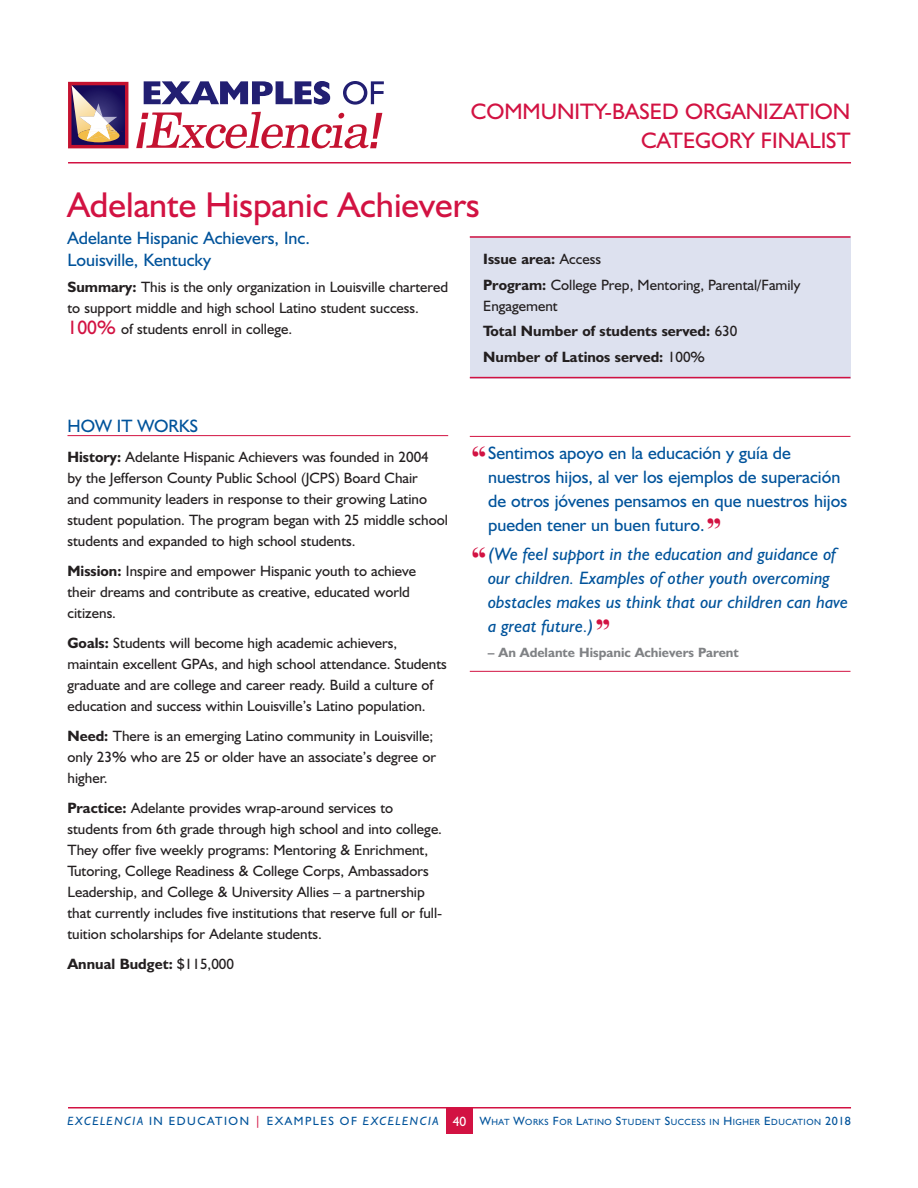
<style>
.page{position:relative;width:918px;height:1188px;background:#fff}
.page>*{position:absolute;margin:0;border:0;box-sizing:border-box;transform-origin:0 0}
.t1{font:36px "Humanist 521 BT";color:#d21242}
.t2{font:22.5px/30px "Humanist 521 BT";color:#d21242;text-align:right}
.t3{font:18px/24px "Humanist 521 BT";color:#00539b}
.t4{font:italic 18px/24px "Humanist 521 BT";color:#00539b}
.t5{font:15px/21px "Humanist 521 BT";color:#231f20}
.t6{font:700 15px/25.5px "Humanist 521 BT";color:#231f20}
.t7{font:700 13.5px "Humanist 521 BT";color:#808285}
.t8{font:9px "Humanist 521 BT";letter-spacing:.055em;color:#00539b}
.s1{font-weight:700}
.s2{font-size:19.5px;color:#d21242}
.s3{font-weight:400}
.s4{font-family:"Bauer Bodoni";font-weight:900;font-size:30px;color:#d21242}
.s5{font-family:"Bauer Bodoni";font-weight:900;font-style:normal;font-size:30px;color:#d21242}
.s6{font-style:italic;font-size:12px}
.s7{font-size:12px}
.s8{font-size:12px;color:#d21242}
.s9{font-size:13.5px;color:#fff}
</style>
<div class="page">
<hr style="left:68px;top:162px;width:783px;height:2px;background:#d21242">
<hr style="left:68px;top:1107px;width:783px;height:1px;background:#d21242">
<div style="left:446px;top:1107px;width:27px;height:27px;background:#d21242"></div>
<svg style="left:136px;top:112px;width:246px;height:36px"></svg>
<svg style="left:144px;top:81px;width:186px;height:24px"></svg>
<svg style="left:343px;top:81px;width:41px;height:24px"></svg>
<svg style="left:68px;top:82px;width:60px;height:66px;background:#885972"></svg>
<hr style="left:68px;top:435px;width:380px;height:1px;background:#d21242">
<hr style="left:470px;top:436px;width:381px;height:1px;background:#d21242">
<hr style="left:470px;top:671px;width:381px;height:1px;background:#d21242">
<div style="left:470px;top:236px;width:380px;height:142px;background:#dde1ef"></div>
<hr style="left:470px;top:377px;width:381px;height:1px;background:#d21242">
<hr style="left:470px;top:236px;width:381px;height:2px;background:#d21242">
<h2 class="t2" style="left:471px;top:95px;width:381px">COMMUNITY-BASED ORGANIZATION<br>CATEGORY FINALIST</h2>
<h1 class="t1" style="left:68px;top:182px;width:414px">Adelante Hispanic Achievers</h1>
<p class="t3" style="left:68px;top:226px;width:244px;line-height:22.5px">Adelante Hispanic Achievers, Inc.<br>Louisville, Kentucky</p>
<p class="t5" style="left:68px;top:276px;width:382px"><span class="s1">Summary:</span> This is the only organization in Louisville chartered to support middle and high school Latino student success.<br><span class="s2">100%</span> of students enroll in college.</p>
<p class="t5" style="left:483px;top:246px;width:319px;line-height:25.5px"><span class="s1">Issue area:</span> Access<br><span class="s1">Program:</span> College Prep, Mentoring, Parental/Family</p>
<p class="t6" style="left:483px;top:293px;width:256px"><span class="s3">Engagement<br></span>Total Number of students served: <span class="s3">630<br></span>Number of Latinos served: <span class="s3">100%</span></p>
<p class="t3" style="left:68px;top:414px;width:132px">HOW IT WORKS</p>
<p class="t5" style="left:68px;top:446px;width:382px"><span class="s1">History:</span> Adelante Hispanic Achievers was founded in 2004<br>by the Jefferson County Public School (JCPS) Board Chair<br>and community leaders in response to their growing Latino student population. The program began with 25 middle school students and expanded to high school students.</p>
<p class="t5" style="left:68px;top:560px;width:350px"><span class="s1">Mission:</span> Inspire and empower Hispanic youth to achieve their dreams and contribute as creative, educated world citizens.</p>
<p class="t5" style="left:68px;top:632px;width:381px"><span class="s1">Goals:</span> Students will become high academic achievers, maintain excellent GPAs, and high school attendance. Students graduate and are college and career ready. Build a culture of education and success within Louisville’s Latino population.</p>
<p class="t5" style="left:68px;top:725px;width:370px"><span class="s1">Need:</span> There is an emerging Latino community in Louisville; only 23% who are 25 or older have an associate’s degree or higher.</p>
<p class="t5" style="left:68px;top:797px;width:376px"><span class="s1">Practice:</span> Adelante provides wrap-around services to students from 6th grade through high school and into college.<br>They offer five weekly programs: Mentoring &amp; Enrichment, Tutoring, College Readiness &amp; College Corps, Ambassadors Leadership, and College &amp; University Allies – a partnership that currently includes five institutions that reserve full or full&shy;tuition scholarships for Adelante students.</p>
<p class="t6" style="left:68px;top:951px;width:168px">Annual Budget: <span class="s3">$115,000</span></p>
<p class="t3" style="left:488px;top:441px;width:361px;text-indent:-18px"><span class="s4">“</span>Sentimos apoyo en la educación y guía de nuestros hijos, al ver los ejemplos de superación de otros jóvenes pensamos en que nuestros hijos pueden tener un buen futuro.<span class="s4">”</span></p>
<p class="t4" style="left:488px;top:541px;width:362px;text-indent:-18px"><span class="s5">“</span>(We feel support in the education and guidance of our children. Examples of other youth overcoming obstacles makes us think that our children can have a great future.)<span class="s5">”</span></p>
<p class="t7" style="left:488px;top:644px;width:253px">– An Adelante Hispanic Achievers Parent</p>
<p class="t8" style="left:68px;top:1116px;width:785px"><span class="s6">EXCELENCIA</span> <span class="s7">IN EDUCATION</span> <span class="s8">|</span> <span class="s7">EXAMPLES OF</span> <span class="s6">EXCELENCIA</span> <span class="s9">40</span> <span class="s7">W</span>HAT <span class="s7">W</span>ORKS <span class="s7">F</span>OR <span class="s7">L</span>ATINO <span class="s7">S</span>TUDENT <span class="s7">S</span>UCCESS IN <span class="s7">H</span>IGHER <span class="s7">E</span>DUCATION <span class="s7">2018</span></p>
</div>
